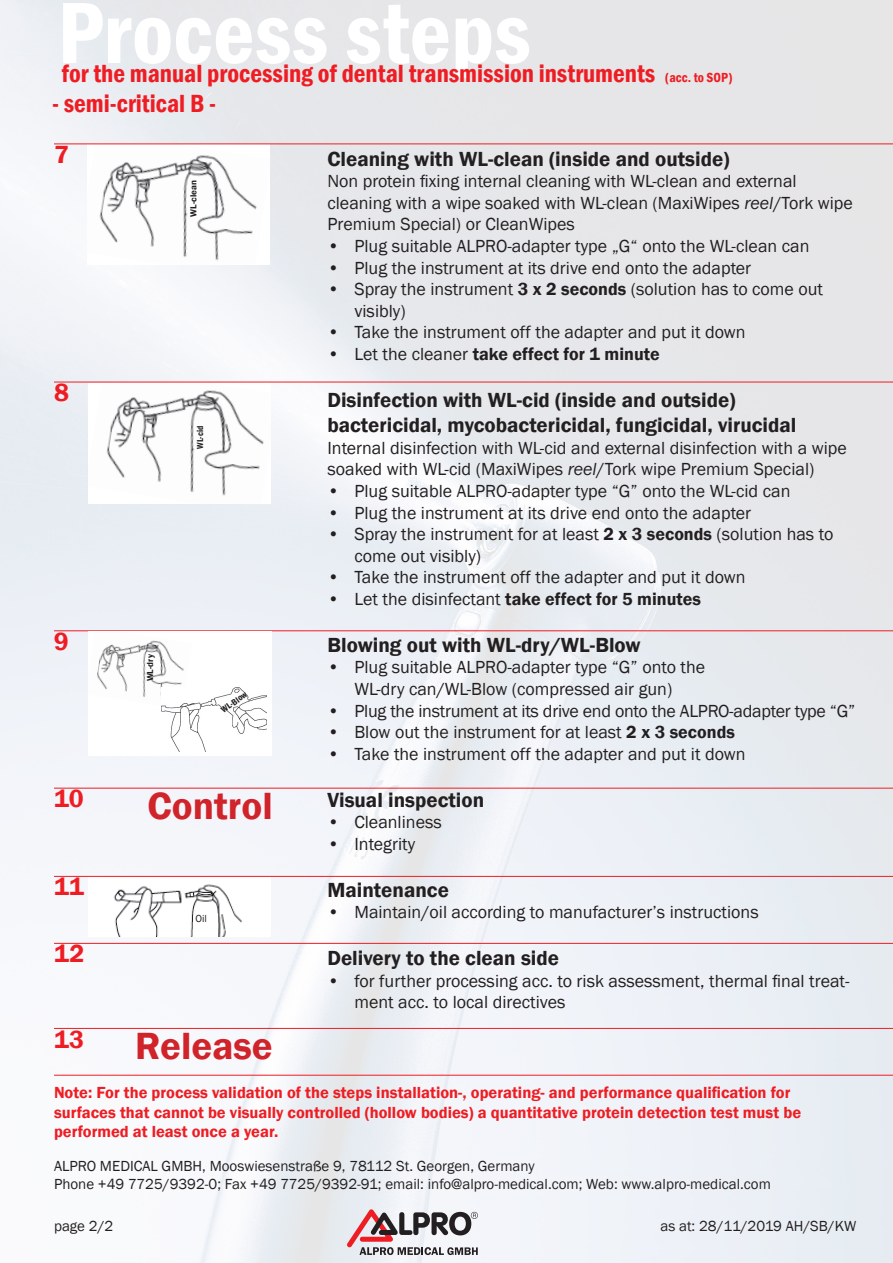
<style>
.page{position:relative;width:893px;height:1263px;background:#fff}
.page>*{position:absolute;margin:0;border:0;box-sizing:border-box;transform-origin:0 0}
.t1{font:600 condensed 90px "Franklin Gothic";color:#fff}
.t2{font:600 39px "Franklin Gothic";color:#d1232a}
.t3{font:600 condensed 25.5px "Franklin Gothic";color:#ee1d23}
.t4{font:600 25.5px "Franklin Gothic";letter-spacing:.015em;color:#ee1d23}
.t5{font:600 21px "Franklin Gothic";color:#231f20}
.t6{font:18px/21.6px "Franklin Gothic";color:#231f20}
.t7{font:600 18px "Franklin Gothic";color:#231f20}
.t8{font:600 16.5px "Franklin Gothic";color:#ee1d23}
.t9{font:15px/18px "Franklin Gothic";color:#231f20}
.t10{font:10.5px "Franklin Gothic";color:#231f20}
.t11{font:600 9px "Franklin Gothic";color:#231f20}
.t12{font:600 condensed 9px "Franklin Gothic";color:#231f20}
.s1{font-size:13.5px}
.s2{font-style:italic}
.s3{font-weight:600}
.s4{font-weight:400}
</style>
<div class="page">
<img style="left:0;top:0;width:893px;height:1263px">
<div style="left:88px;top:877px;width:183px;height:59px;background:#fff"></div>
<img style="left:113px;top:884px;width:129px;height:52px">
<svg style="left:347px;top:1209px;width:131px;height:46px"></svg>
<hr style="left:54px;top:630px;width:839px;height:1px;background:#ee1d23">
<hr style="left:54px;top:788px;width:839px;height:1px;background:#ee1d23">
<hr style="left:54px;top:876px;width:839px;height:1px;background:#ee1d23">
<hr style="left:54px;top:943px;width:839px;height:1px;background:#ee1d23">
<hr style="left:54px;top:1028px;width:839px;height:1px;background:#ee1d23">
<hr style="left:54px;top:1075px;width:839px;height:1px;background:#ee1d23">
<img style="left:87px;top:145px;width:183px;height:119px">
<div style="left:88px;top:632px;width:183px;height:124px;background:#fff"></div>
<img style="left:97px;top:640px;width:87px;height:69px">
<img style="left:162px;top:688px;width:105px;height:64px">
<img style="left:88px;top:383px;width:183px;height:120px">
<hr style="left:54px;top:144px;width:839px;height:1px;background:#ee1d23">
<hr style="left:54px;top:382px;width:839px;height:1px;background:#ee1d23">
<p class="t1" style="left:57px;top:-27px;width:475px">Process steps</p>
<p class="t3" style="left:62px;top:56px;width:672px">for the manual processing of dental transmission instruments <span class="s1">(acc. to SOP)</span></p>
<p class="t3" style="left:52px;top:87px;width:166px">- semi-critical B -</p>
<p class="t4" style="left:54px;top:138px;width:16px">7</p>
<p class="t4" style="left:54px;top:377px;width:16px">8</p>
<p class="t11" style="left:188px;top:217px;width:38px;rotate:-90deg">WL-clean</p>
<p class="t12" style="left:194px;top:449px;width:25px;rotate:-90deg">WL-cid</p>
<p class="t4" style="left:54px;top:625px;width:16px">9</p>
<p class="t4" style="left:54px;top:783px;width:31px">10</p>
<p class="t4" style="left:54px;top:871px;width:32px">11</p>
<p class="t4" style="left:54px;top:938px;width:32px">12</p>
<p class="t4" style="left:54px;top:1023px;width:32px">13</p>
<p class="t11" style="left:145px;top:681px;width:28px;rotate:-90deg">WL-dry</p>
<p class="t12" style="left:219px;top:706px;width:31px;rotate:-36deg">WL-Blow</p>
<p class="t2" style="left:147px;top:782px;width:127px">Control</p>
<p class="t10" style="left:196px;top:912px;width:13px">Oil</p>
<p class="t2" style="left:135px;top:1021px;width:139px">Release</p>
<p class="t5" style="left:327px;top:146px;width:404px">Cleaning with WL-clean (inside and outside)</p>
<p class="t6" style="left:327px;top:171px;width:527px">Non protein fixing internal cleaning with WL-clean and external cleaning with a wipe soaked with WL-clean (MaxiWipes <span class="s2">reel</span>/Tork wipe<br>Premium Special) or CleanWipes</p>
<p class="t6" style="left:327px;top:236px;width:484px">• Plug suitable ALPRO-adapter type „G“ onto the WL-clean can</p>
<p class="t6" style="left:327px;top:257px;width:425px">• Plug the instrument at its drive end onto the adapter</p>
<p class="t6" style="left:354px;top:279px;width:470px;text-indent:-27px">• Spray the instrument <span class="s3">3 x 2 seconds</span> (solution has to come out visibly)</p>
<p class="t6" style="left:327px;top:322px;width:420px">• Take the instrument off the adapter and put it down</p>
<p class="t7" style="left:327px;top:343px;width:334px"><span class="s4">• Let the cleaner</span> take effect for 1 minute</p>
<p class="t5" style="left:327px;top:387px;width:410px">Disinfection with WL-cid (inside and outside)</p>
<p class="t5" style="left:327px;top:412px;width:470px">bactericidal, mycobactericidal, fungicidal, virucidal</p>
<p class="t6" style="left:327px;top:437px;width:521px">Internal disinfection with WL-cid and external disinfection with a wipe soaked with WL-cid (MaxiWipes <span class="s2">reel</span>/Tork wipe Premium Special)</p>
<p class="t6" style="left:327px;top:480px;width:465px">• Plug suitable ALPRO-adapter type “G” onto the WL-cid can</p>
<p class="t6" style="left:327px;top:502px;width:425px">• Plug the instrument at its drive end onto the adapter</p>
<p class="t6" style="left:354px;top:524px;width:480px;text-indent:-27px">• Spray the instrument for at least <span class="s3">2 x 3 seconds</span> (solution has to come out visibly)</p>
<p class="t6" style="left:327px;top:567px;width:420px">• Take the instrument off the adapter and put it down</p>
<p class="t7" style="left:327px;top:588px;width:375px"><span class="s4">• Let the disinfectant</span> take effect for 5 minutes</p>
<p class="t5" style="left:327px;top:632px;width:315px">Blowing out with WL-dry/WL-Blow</p>
<p class="t6" style="left:327px;top:657px;width:379px;text-align:center">• Plug suitable ALPRO-adapter type “G” onto the<br>WL-dry can/WL-Blow (compressed air gun)</p>
<p class="t6" style="left:327px;top:700px;width:529px">• Plug the instrument at its drive end onto the ALPRO-adapter type “G”</p>
<p class="t6" style="left:327px;top:722px;width:409px">• Blow out the instrument for at least <span class="s3">2 x 3 seconds</span></p>
<p class="t6" style="left:327px;top:743px;width:420px">• Take the instrument off the adapter and put it down</p>
<p class="t5" style="left:327px;top:786px;width:158px">Visual inspection</p>
<p class="t6" style="left:327px;top:812px;width:116px">• Cleanliness</p>
<p class="t6" style="left:327px;top:833px;width:89px">• Integrity</p>
<p class="t5" style="left:327px;top:876px;width:123px">Maintenance</p>
<p class="t6" style="left:327px;top:902px;width:433px">• Maintain/oil according to manufacturer’s instructions</p>
<p class="t5" style="left:327px;top:945px;width:233px">Delivery to the clean side</p>
<p class="t6" style="left:354px;top:970px;width:497px;text-indent:-27px">• for further processing acc. to risk assessment, thermal final treat&shy;ment acc. to local directives</p>
<p class="t8" style="left:54px;top:1082px;width:738px">Note: For the process validation of the steps installation-, operating- and performance qualification for</p>
<p class="t8" style="left:54px;top:1102px;width:749px">surfaces that cannot be visually controlled (hollow bodies) a quantitative protein detection test must be</p>
<p class="t8" style="left:54px;top:1122px;width:226px">performed at least once a year.</p>
<p class="t9" style="left:54px;top:1158px;width:718px">ALPRO MEDICAL GMBH, Mooswiesenstraße 9, 78112 St. Georgen, Germany<br>Phone +49 7725/9392-0; Fax +49 7725/9392-91; email: info@alpro-medical.com; Web: www.alpro-medical.com</p>
<p class="t9" style="left:54px;top:1217px;width:61px">page 2/2</p>
<p class="t9" style="left:660px;top:1217px;width:197px">as at: 28/11/2019 AH/SB/KW</p>
</div>
